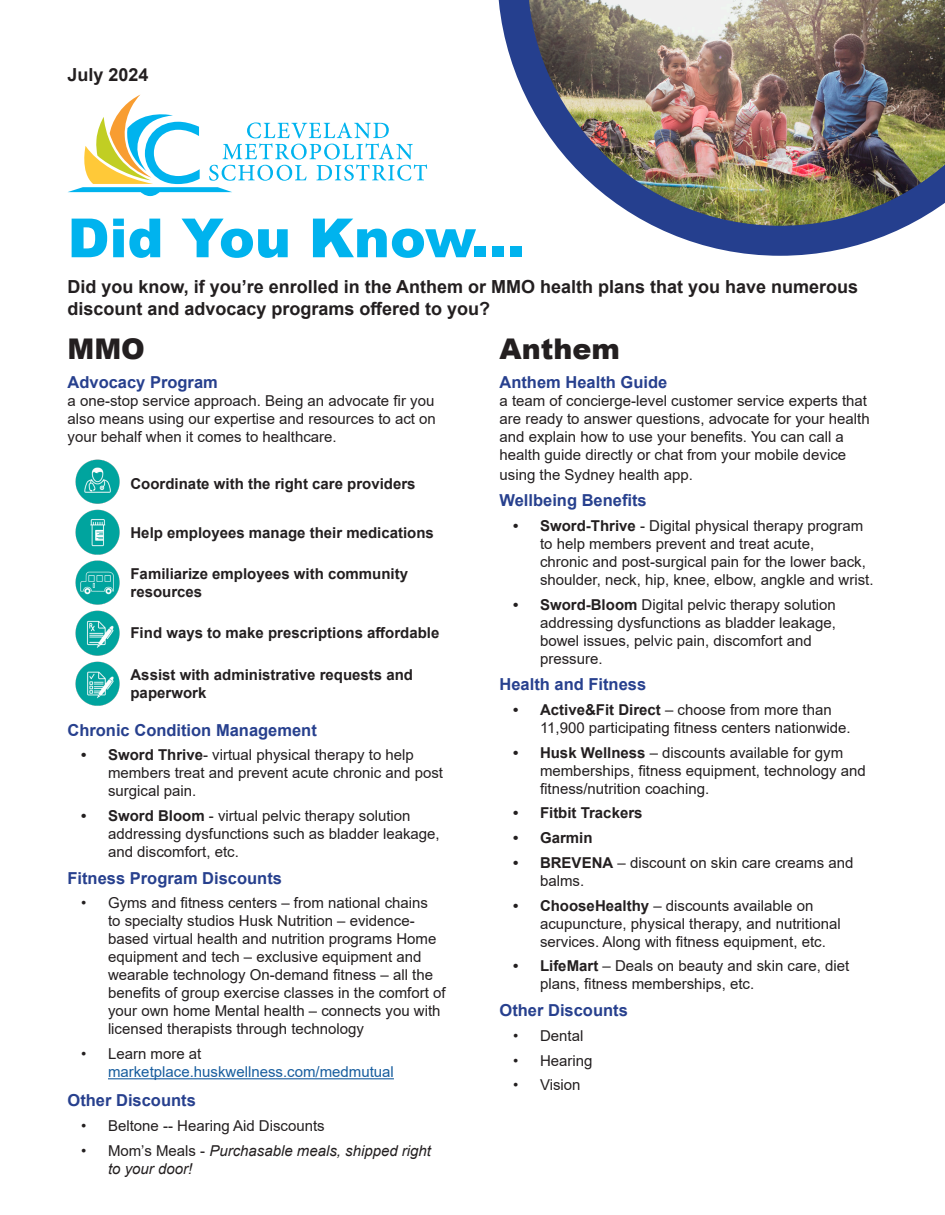
<style>
.page{position:relative;width:945px;height:1215px;background:#fff}
.page>*{position:absolute;margin:0;border:0;box-sizing:border-box;transform-origin:0 0}
.t1{font:900 54px "Arial";color:#00b3ee}
.t2{font:900 28.5px "Arial";color:#231f20}
.toc_contents{font:700 18px/21.6px "Arial";color:#231f20}
.toc_contents-2{font:700 16.5px "Arial";color:#27408e}
.toc_contents-3{font:15px/18px "Arial";color:#231f20}
.toc_contents-4{font:700 15px/18px "Arial";color:#231f20}
.t3{font:italic 15px/18px "Arial";color:#231f20}
.t4{font:15px/18px "Arial";color:#175d9e}
.s1{font-weight:700}
.s2{color:#231f20}
.s3{font-style:normal}
</style>
<div class="page">
<hr style="left:108px;top:1078px;width:286px;height:1px;background:#175d9e">
<img style="left:498px;top:0;width:447px;height:256px">
<svg style="left:68px;top:95px;width:359px;height:101px"></svg>
<img style="left:75px;top:459px;width:45px;height:247px">
<p class="toc_contents" style="left:68px;top:64px;width:83px">July 2024</p>
<p class="t1" style="left:68px;top:199px;width:459px">Did You Know...</p>
<p class="toc_contents" style="left:68px;top:276px;width:792px">Did you know, if you’re enrolled in the Anthem or MMO health plans that you have numerous discount and advocacy programs offered to you?</p>
<p class="t2" style="left:68px;top:328px;width:79px">MMO</p>
<p class="t2" style="left:500px;top:328px;width:122px">Anthem</p>
<p class="toc_contents-2" style="left:68px;top:370px;width:152px">Advocacy Program</p>
<p class="toc_contents-3" style="left:68px;top:391px;width:370px;text-align:justify">a one-stop service approach. Being an advocate fir you also means using our expertise and resources to act on your behalf when it comes to healthcare.</p>
<p class="toc_contents-4" style="left:130px;top:475px;width:287px">Coordinate with the right care providers</p>
<p class="toc_contents-4" style="left:130px;top:523px;width:305px">Help employees manage their medications</p>
<p class="toc_contents-4" style="left:130px;top:565px;width:279px">Familiarize employees with community resources</p>
<p class="toc_contents-4" style="left:130px;top:624px;width:310px">Find ways to make prescriptions affordable</p>
<p class="toc_contents-4" style="left:130px;top:666px;width:284px">Assist with administrative requests and paperwork</p>
<p class="toc_contents-2" style="left:68px;top:718px;width:251px">Chronic Condition Management</p>
<p class="toc_contents-3" style="left:108px;top:746px;width:337px;text-indent:-27px"><span class="s1">• Sword Thrive</span>- virtual physical therapy to help members treat and prevent acute chronic and post surgical pain.</p>
<p class="toc_contents-3" style="left:108px;top:807px;width:333px;text-indent:-27px"><span class="s1">• Sword Bloom</span> - virtual pelvic therapy solution addressing dysfunctions such as bladder leakage, and discomfort, etc.</p>
<p class="toc_contents-2" style="left:68px;top:866px;width:216px">Fitness Program Discounts</p>
<p class="toc_contents-3" style="left:108px;top:894px;width:339px;text-indent:-27px">• Gyms and fitness centers – from national chains<br>to specialty studios Husk Nutrition – evidence&shy;based virtual health and nutrition programs Home equipment and tech – exclusive equipment and wearable technology On-demand fitness – all the benefits of group exercise classes in the comfort of your own home Mental health – connects you with licensed therapists through technology</p>
<p class="t4" style="left:108px;top:1045px;width:287px;text-indent:-27px"><span class="s2">• Learn more at </span>marketplace.huskwellness.com/medmutual</p>
<p class="toc_contents-2" style="left:68px;top:1089px;width:130px">Other Discounts</p>
<p class="toc_contents-3" style="left:81px;top:1117px;width:245px">• Beltone -- Hearing Aid Discounts</p>
<p class="t3" style="left:108px;top:1142px;width:325px;text-indent:-27px"><span class="s3">• Mom’s Meals -</span> Purchasable meals, shipped right to your door!</p>
<p class="toc_contents-2" style="left:500px;top:370px;width:169px">Anthem Health Guide</p>
<p class="toc_contents-3" style="left:500px;top:391px;width:372px">a team of concierge-level customer service experts that are ready to answer questions, advocate for your health and explain how to use your benefits. You can call a health guide directly or chat from your mobile device</p>
<p class="toc_contents-3" style="left:500px;top:465px;width:195px">using the Sydney health app.</p>
<p class="toc_contents-2" style="left:500px;top:489px;width:149px">Wellbeing Benefits</p>
<p class="toc_contents-3" style="left:540px;top:517px;width:335px;text-indent:-27px"><span class="s1">• Sword-Thrive</span> - Digital physical therapy program to help members prevent and treat acute,<br>chronic and post-surgical pain for the lower back, shoulder, neck, hip, knee, elbow, angkle and wrist.</p>
<p class="toc_contents-3" style="left:540px;top:595px;width:297px;text-indent:-27px"><span class="s1">• Sword-Bloom</span> Digital pelvic therapy solution addressing dysfunctions as bladder leakage, bowel issues, pelvic pain, discomfort and pressure.</p>
<p class="toc_contents-2" style="left:500px;top:673px;width:148px">Health and Fitness</p>
<p class="toc_contents-3" style="left:540px;top:701px;width:312px;text-indent:-27px"><span class="s1">• Active&amp;Fit Direct</span> – choose from more than<br>11,900 participating fitness centers nationwide.</p>
<p class="toc_contents-3" style="left:540px;top:743px;width:327px;text-indent:-27px"><span class="s1">• Husk Wellness</span> – discounts available for gym memberships, fitness equipment, technology and fitness/nutrition coaching.</p>
<p class="toc_contents-4" style="left:513px;top:804px;width:131px">• Fitbit Trackers</p>
<p class="toc_contents-4" style="left:513px;top:829px;width:81px">• Garmin</p>
<p class="toc_contents-3" style="left:540px;top:854px;width:315px;text-indent:-27px"><span class="s1">• BREVENA</span> – discount on skin care creams and balms.</p>
<p class="toc_contents-3" style="left:540px;top:896px;width:302px;text-indent:-27px"><span class="s1">• ChooseHealthy</span> – discounts available on acupuncture, physical therapy, and nutritional services. Along with fitness equipment, etc.</p>
<p class="toc_contents-3" style="left:540px;top:957px;width:311px;text-indent:-27px"><span class="s1">• LifeMart</span> – Deals on beauty and skin care, diet plans, fitness memberships, etc.</p>
<p class="toc_contents-2" style="left:500px;top:999px;width:130px">Other Discounts</p>
<p class="toc_contents-3" style="left:513px;top:1026px;width:72px">• Dental</p>
<p class="toc_contents-3" style="left:513px;top:1051px;width:81px">• Hearing</p>
<p class="toc_contents-3" style="left:513px;top:1076px;width:69px">• Vision</p>
</div>
